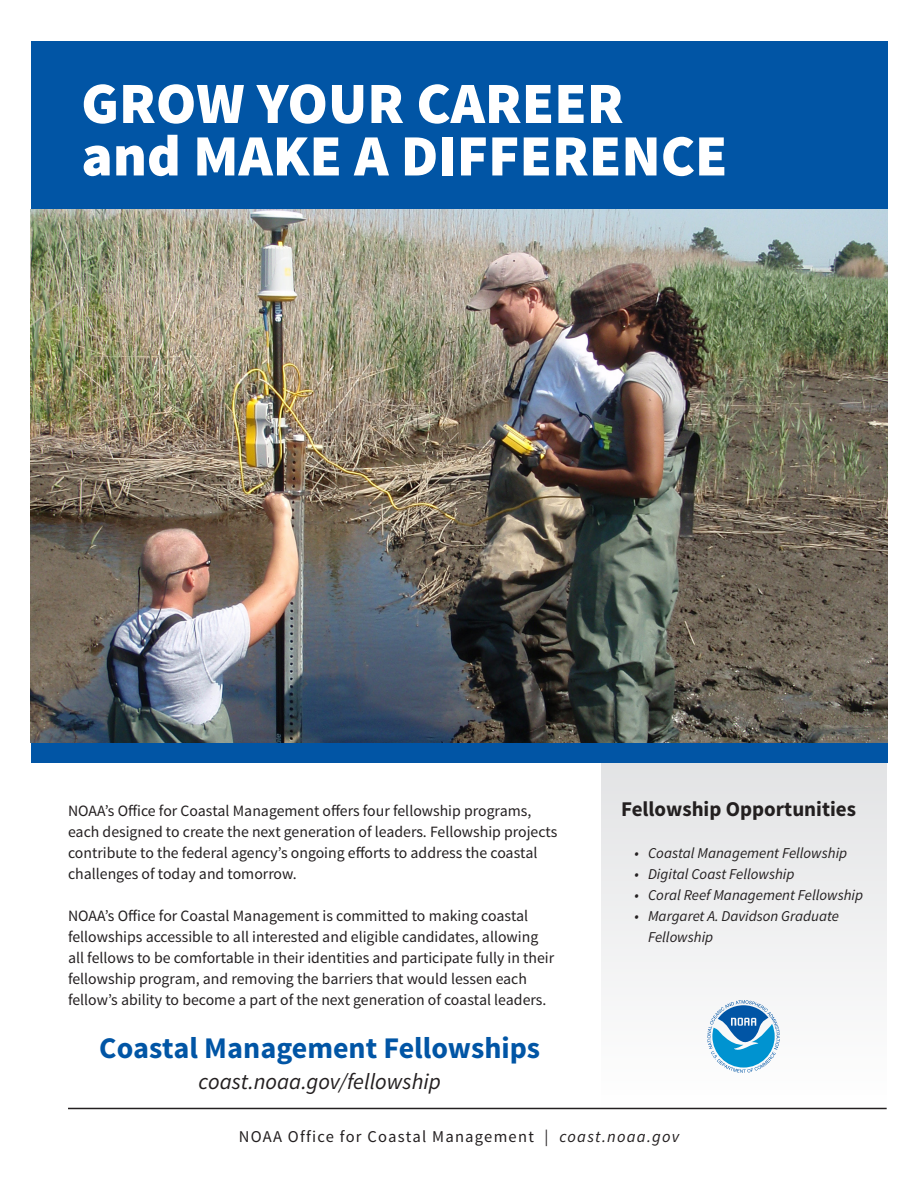
<style>
.page{position:relative;width:918px;height:1188px;background:#fff}
.page>*{position:absolute;margin:0;border:0;box-sizing:border-box;transform-origin:0 0}
.t1{font:900 58.5px/52.5px "Source Sans Pro";color:#fff}
.t2{font:700 30px "Source Sans Pro";color:#0155a5}
.t3{font:italic 22.5px "Source Sans Pro";color:#231f20}
.t4{font:700 21px "Source Sans Pro";color:#231f20}
.t5{font:16.5px "Source Sans Pro";letter-spacing:.075em;color:#231f20}
.t6{font:15.75px/21px "Source Sans Pro";color:#231f20}
.t7{font:italic 15px/21px "Source Sans Pro";color:#231f20}
.s1{font-style:italic}
</style>
<div class="page">
<svg style="left:602px;top:764px;width:285px;height:346px;fill:#f0f0f1"></svg>
<div style="left:31px;top:742px;width:856px;height:22px;background:#0155a5"></div>
<div style="left:31px;top:41px;width:856px;height:169px;background:#0155a5"></div>
<hr style="left:68px;top:1108px;width:819px;height:1px;background:#231f20">
<img style="left:31px;top:210px;width:856px;height:532px">
<svg style="left:707px;top:1000px;width:73px;height:73px"></svg>
<h1 class="t1" style="left:81px;top:80px;width:648px">GROW YOUR CAREER and MAKE A DIFFERENCE</h1>
<p class="t6" style="left:68px;top:801px;width:491px">NOAA’s Office for Coastal Management offers four fellowship programs, each designed to create the next generation of leaders. Fellowship projects contribute to the federal agency’s ongoing efforts to address the coastal challenges of today and tomorrow.</p>
<p class="t6" style="left:68px;top:906px;width:488px">NOAA’s Office for Coastal Management is committed to making coastal fellowships accessible to all interested and eligible candidates, allowing all fellows to be comfortable in their identities and participate fully in their fellowship program, and removing the barriers that would lessen each fellow’s ability to become a part of the next generation of coastal leaders.</p>
<h2 class="t2" style="left:99px;top:1028px;width:442px">Coastal Management Fellowships</h2>
<h3 class="t3" style="left:199px;top:1068px;width:244px">coast.noaa.gov/fellowship</h3>
<h3 class="t4" style="left:621px;top:796px;width:237px">Fellowship Opportunities</h3>
<p class="t7" style="left:635px;top:843px;width:214px">• Coastal Management Fellowship</p>
<p class="t7" style="left:635px;top:864px;width:161px">• Digital Coast Fellowship</p>
<p class="t7" style="left:635px;top:885px;width:230px">• Coral Reef Management Fellowship</p>
<p class="t7" style="left:648px;top:906px;width:193px;text-indent:-14px">• Margaret A. Davidson Graduate<br>Fellowship</p>
<p class="t5" style="left:239px;top:1126px;width:442px">NOAA Office for Coastal Management | <span class="s1">coast.noaa.gov</span></p>
</div>
